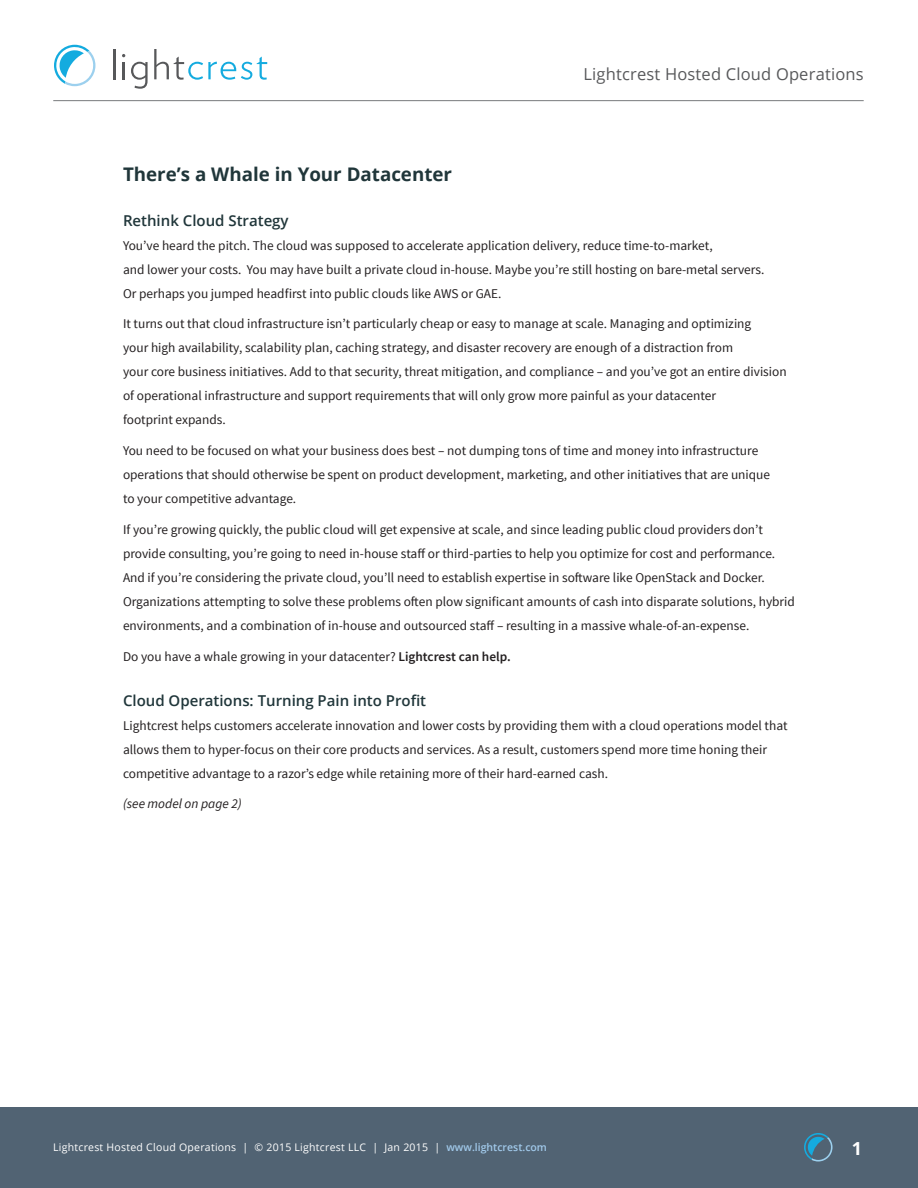
<style>
.page{position:relative;width:918px;height:1188px;background:#fff}
.page>*{position:absolute;margin:0;border:0;box-sizing:border-box;transform-origin:0 0}
.FOOTERS{font:700 18.75px "Open Sans";color:#20363a}
.t1{font:700 18px "Open Sans";color:#fff}
.t2{font:16.5px "Open Sans";letter-spacing:.01em;color:#58595b}
.FOOTERS-2{font:600 15px "Open Sans";color:#20363a}
.SOURCE_SANS_BODY{font:13.35px/24px "Source Sans Pro";color:#231f20}
.SOURCE_SANS_BODY-2{font:italic 13.35px "Source Sans Pro";color:#231f20}
.t3{font:10.5px "Open Sans";letter-spacing:.025em;color:#fff}
.s1{font-weight:600}
.s2{font-weight:600;color:#a1c9ea}
</style>
<div class="page">
<div style="left:0;top:1107px;width:918px;height:81px;background:#516373"></div>
<hr style="left:53px;top:100px;width:811px;height:1px;background:#787a7d">
<hr style="left:113px;top:49px;width:2px;height:30px;background:#57585a">
<svg style="left:122px;top:54px;width:3px;height:25px"></svg>
<svg style="left:131px;top:62px;width:17px;height:27px"></svg>
<svg style="left:154px;top:49px;width:113px;height:31px"></svg>
<svg style="left:54px;top:45px;width:41px;height:41px"></svg>
<svg style="left:804px;top:1133px;width:29px;height:29px"></svg>
<p class="t2" style="left:583px;top:63px;width:282px">Lightcrest Hosted Cloud Operations</p>
<p class="FOOTERS" style="left:123px;top:161px;width:331px">There’s a Whale in Your Datacenter</p>
<p class="FOOTERS-2" style="left:123px;top:210px;width:167px">Rethink Cloud Strategy</p>
<p class="SOURCE_SANS_BODY" style="left:123px;top:233px;width:643px">You’ve heard the pitch. The cloud was supposed to accelerate application delivery, reduce time-to-market,<br>and lower your costs. You may have built a private cloud in-house. Maybe you’re still hosting on bare-metal servers.<br>Or perhaps you jumped headfirst into public clouds like AWS or GAE.</p>
<p class="SOURCE_SANS_BODY" style="left:123px;top:312px;width:665px">It turns out that cloud infrastructure isn’t particularly cheap or easy to manage at scale. Managing and optimizing<br>your high availability, scalability plan, caching strategy, and disaster recovery are enough of a distraction from<br>your core business initiatives. Add to that security, threat mitigation, and compliance – and you’ve got an entire division of operational infrastructure and support requirements that will only grow more painful as your datacenter<br>footprint expands.</p>
<p class="SOURCE_SANS_BODY" style="left:123px;top:439px;width:649px">You need to be focused on what your business does best – not dumping tons of time and money into infrastructure operations that should otherwise be spent on product development, marketing, and other initiatives that are unique to your competitive advantage.</p>
<p class="SOURCE_SANS_BODY" style="left:123px;top:518px;width:654px">If you’re growing quickly, the public cloud will get expensive at scale, and since leading public cloud providers don’t provide consulting, you’re going to need in-house staff or third-parties to help you optimize for cost and performance.<br>And if you’re considering the private cloud, you’ll need to establish expertise in software like OpenStack and Docker.</p>
<p class="SOURCE_SANS_BODY" style="left:123px;top:590px;width:673px">Organizations attempting to solve these problems often plow significant amounts of cash into disparate solutions, hybrid environments, and a combination of in-house and outsourced staff – resulting in a massive whale-of-an-expense.</p>
<p class="SOURCE_SANS_BODY" style="left:123px;top:644px;width:389px">Do you have a whale growing in your datacenter? <span class="s1">Lightcrest can help.</span></p>
<p class="FOOTERS-2" style="left:123px;top:690px;width:305px">Cloud Operations: Turning Pain into Profit</p>
<p class="SOURCE_SANS_BODY" style="left:123px;top:713px;width:666px">Lightcrest helps customers accelerate innovation and lower costs by providing them with a cloud operations model that allows them to hyper-focus on their core products and services. As a result, customers spend more time honing their competitive advantage to a razor’s edge while retaining more of their hard-earned cash.</p>
<p class="SOURCE_SANS_BODY-2" style="left:123px;top:796px;width:120px">(see model on page 2)</p>
<p class="t3" style="left:53px;top:1140px;width:495px">Lightcrest Hosted Cloud Operations | © 2015 Lightcrest LLC | Jan 2015 | <span class="s2">www.lightcrest.com</span></p>
<h2 class="t1" style="left:852px;top:1136px;width:12px">1</h2>
</div>
